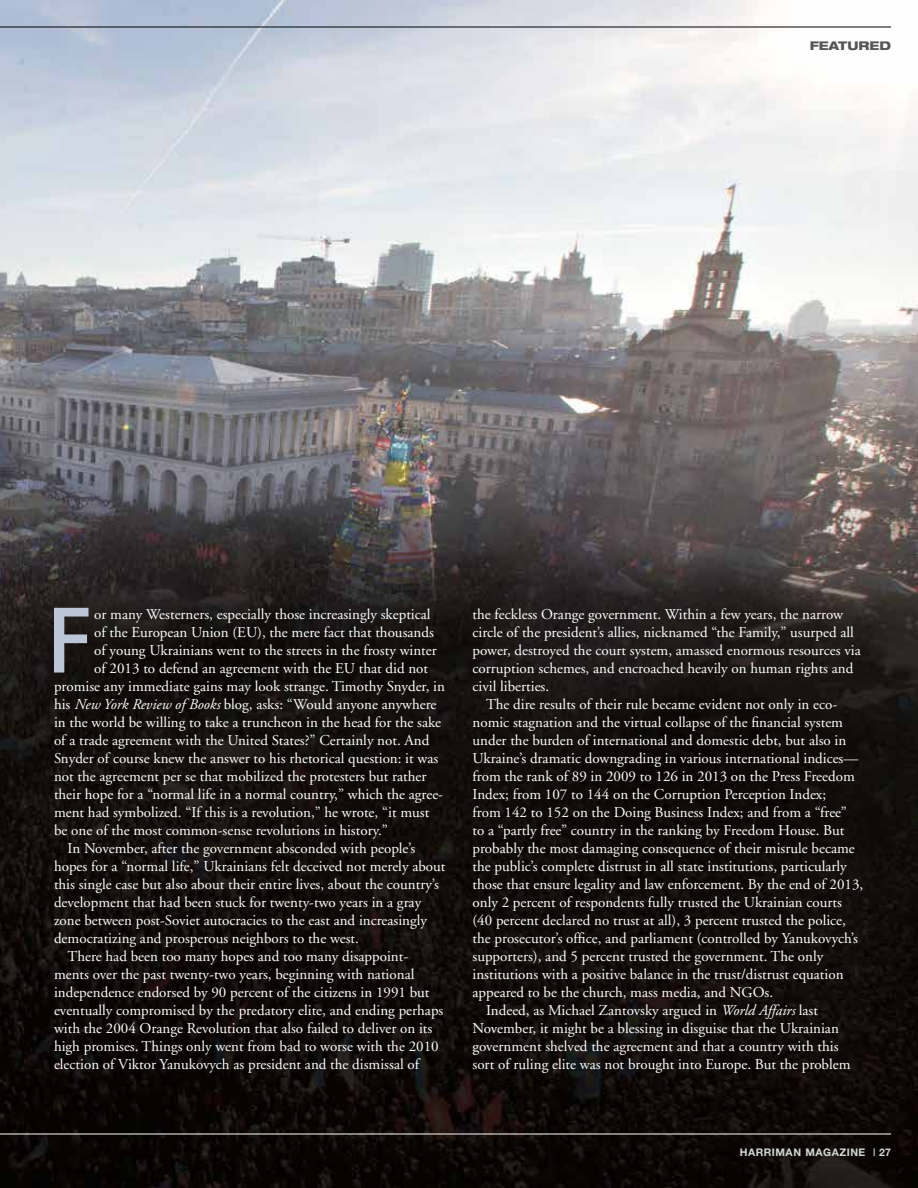
<style>
.page{position:relative;width:918px;height:1188px;background:#fff}
.page>*{position:absolute;margin:0;border:0;box-sizing:border-box;transform-origin:0 0}
.t1{font:500 condensed 90.6px "Helvetica Neue";color:#bbc7d6}
.t2{font:15px "Adobe Garamond";color:#fff}
.t3{font:800 expanded 12px "Helvetica Neue";color:#545555}
.t4{font:700 10.5px "Helvetica Neue";letter-spacing:.05em;color:#d4d6d6}
.s1{font-style:italic}
.s2{color:#bbc7d6}
</style>
<div class="page">
<img style="left:0;top:0;width:918px;height:1188px">
<hr style="left:0;top:27px;width:891px;height:1px;background:#000">
<hr style="left:0;top:1134px;width:891px;height:1px;background:#fff">
<p class="t3" style="left:810px;top:38px;width:83px">FEATURED</p>
<h1 class="t1" style="left:49px;top:586px;width:43px">F</h1>
<p class="t2" style="left:94px;top:606px;width:338px">or many Westerners, especially those increasingly skeptical</p>
<p class="t2" style="left:94px;top:624px;width:341px">of the European Union (EU), the mere fact that thousands</p>
<p class="t2" style="left:94px;top:642px;width:344px">of young Ukrainians went to the streets in the frosty winter</p>
<p class="t2" style="left:94px;top:660px;width:335px">of 2013 to defend an agreement with the EU that did not</p>
<p class="t2" style="left:54px;top:678px;width:392px">promise any immediate gains may look strange. Timothy Snyder, in</p>
<p class="t2" style="left:54px;top:696px;width:384px">his <span class="s1">New York Review of Books</span> blog, asks: “Would anyone anywhere</p>
<p class="t2" style="left:54px;top:714px;width:389px">in the world be willing to take a truncheon in the head for the sake</p>
<p class="t2" style="left:54px;top:732px;width:377px">of a trade agreement with the United States?” Certainly not. And</p>
<p class="t2" style="left:54px;top:750px;width:386px">Snyder of course knew the answer to his rhetorical question: it was</p>
<p class="t2" style="left:54px;top:768px;width:374px">not the agreement per se that mobilized the protesters but rather</p>
<p class="t2" style="left:54px;top:786px;width:391px">their hope for a “normal life in a normal country,” which the agree-</p>
<p class="t2" style="left:54px;top:804px;width:377px">ment had symbolized. “If this is a revolution,” he wrote, “it must</p>
<p class="t2" style="left:54px;top:822px;width:336px">be one of the most common-sense revolutions in history.”</p>
<p class="t2" style="left:68px;top:840px;width:349px">In November, after the government absconded with people’s</p>
<p class="t2" style="left:54px;top:858px;width:393px">hopes for a “normal life,” Ukrainians felt deceived not merely about</p>
<p class="t2" style="left:54px;top:876px;width:386px">this single case but also about their entire lives, about the country’s</p>
<p class="t2" style="left:54px;top:894px;width:369px">development that had been stuck for twenty-two years in a gray</p>
<p class="t2" style="left:54px;top:912px;width:375px">zone between post-Soviet autocracies to the east and increasingly</p>
<p class="t2" style="left:54px;top:930px;width:307px">democratizing and prosperous neighbors to the west.</p>
<p class="t2" style="left:68px;top:948px;width:342px">There had been too many hopes and too many disappoint-</p>
<p class="t2" style="left:54px;top:966px;width:362px">ments over the past twenty-two years, beginning with national</p>
<p class="t2" style="left:54px;top:984px;width:377px">independence endorsed by 90 percent of the citizens in 1991 but</p>
<p class="t2" style="left:54px;top:1002px;width:391px">eventually compromised by the predatory elite, and ending perhaps</p>
<p class="t2" style="left:54px;top:1020px;width:380px">with the 2004 Orange Revolution that also failed to deliver on its</p>
<p class="t2" style="left:54px;top:1038px;width:386px">high promises. Things only went from bad to worse with the 2010</p>
<p class="t2" style="left:54px;top:1056px;width:367px">election of Viktor Yanukovych as president and the dismissal of</p>
<p class="t2" style="left:473px;top:606px;width:372px">the feckless Orange government. Within a few years, the narrow</p>
<p class="t2" style="left:473px;top:624px;width:383px">circle of the president’s allies, nicknamed “the Family,” usurped all</p>
<p class="t2" style="left:473px;top:642px;width:390px">power, destroyed the court system, amassed enormous resources via</p>
<p class="t2" style="left:473px;top:660px;width:382px">corruption schemes, and encroached heavily on human rights and</p>
<p class="t2" style="left:473px;top:678px;width:78px">civil liberties.</p>
<p class="t2" style="left:486px;top:696px;width:353px">The dire results of their rule became evident not only in eco-</p>
<p class="t2" style="left:473px;top:714px;width:372px">nomic stagnation and the virtual collapse of the financial system</p>
<p class="t2" style="left:473px;top:732px;width:375px">under the burden of international and domestic debt, but also in</p>
<p class="t2" style="left:473px;top:750px;width:387px">Ukraine’s dramatic downgrading in various international indices—</p>
<p class="t2" style="left:473px;top:768px;width:384px">from the rank of 89 in 2009 to 126 in 2013 on the Press Freedom</p>
<p class="t2" style="left:473px;top:786px;width:355px">Index; from 107 to 144 on the Corruption Perception Index;</p>
<p class="t2" style="left:473px;top:804px;width:376px">from 142 to 152 on the Doing Business Index; and from a “free”</p>
<p class="t2" style="left:473px;top:822px;width:373px">to a “partly free” country in the ranking by Freedom House. But</p>
<p class="t2" style="left:473px;top:840px;width:384px">probably the most damaging consequence of their misrule became</p>
<p class="t2" style="left:473px;top:858px;width:376px">the public’s complete distrust in all state institutions, particularly</p>
<p class="t2" style="left:473px;top:876px;width:392px">those that ensure legality and law enforcement. By the end of 2013,</p>
<p class="t2" style="left:473px;top:894px;width:371px">only 2 percent of respondents fully trusted the Ukrainian courts</p>
<p class="t2" style="left:473px;top:912px;width:375px">(40 percent declared no trust at all), 3 percent trusted the police,</p>
<p class="t2" style="left:473px;top:930px;width:387px">the prosecutor’s office, and parliament (controlled by Yanukovych’s</p>
<p class="t2" style="left:473px;top:948px;width:352px">supporters), and 5 percent trusted the government. The only</p>
<p class="t2" style="left:473px;top:966px;width:373px">institutions with a positive balance in the trust/distrust equation</p>
<p class="t2" style="left:473px;top:984px;width:302px">appeared to be the church, mass media, and NGOs.</p>
<p class="t2" style="left:486px;top:1002px;width:333px">Indeed, as Michael Zantovsky argued in <span class="s1">World Affairs</span> last</p>
<p class="t2" style="left:473px;top:1020px;width:368px">November, it might be a blessing in disguise that the Ukrainian</p>
<p class="t2" style="left:473px;top:1038px;width:368px">government shelved the agreement and that a country with this</p>
<p class="t2" style="left:473px;top:1056px;width:380px">sort of ruling elite was not brought into Europe. But the problem</p>
<p class="t4" style="left:740px;top:1145px;width:153px">HARRIMAN MAGAZINE <span class="s2">|</span> 27</p>
</div>
